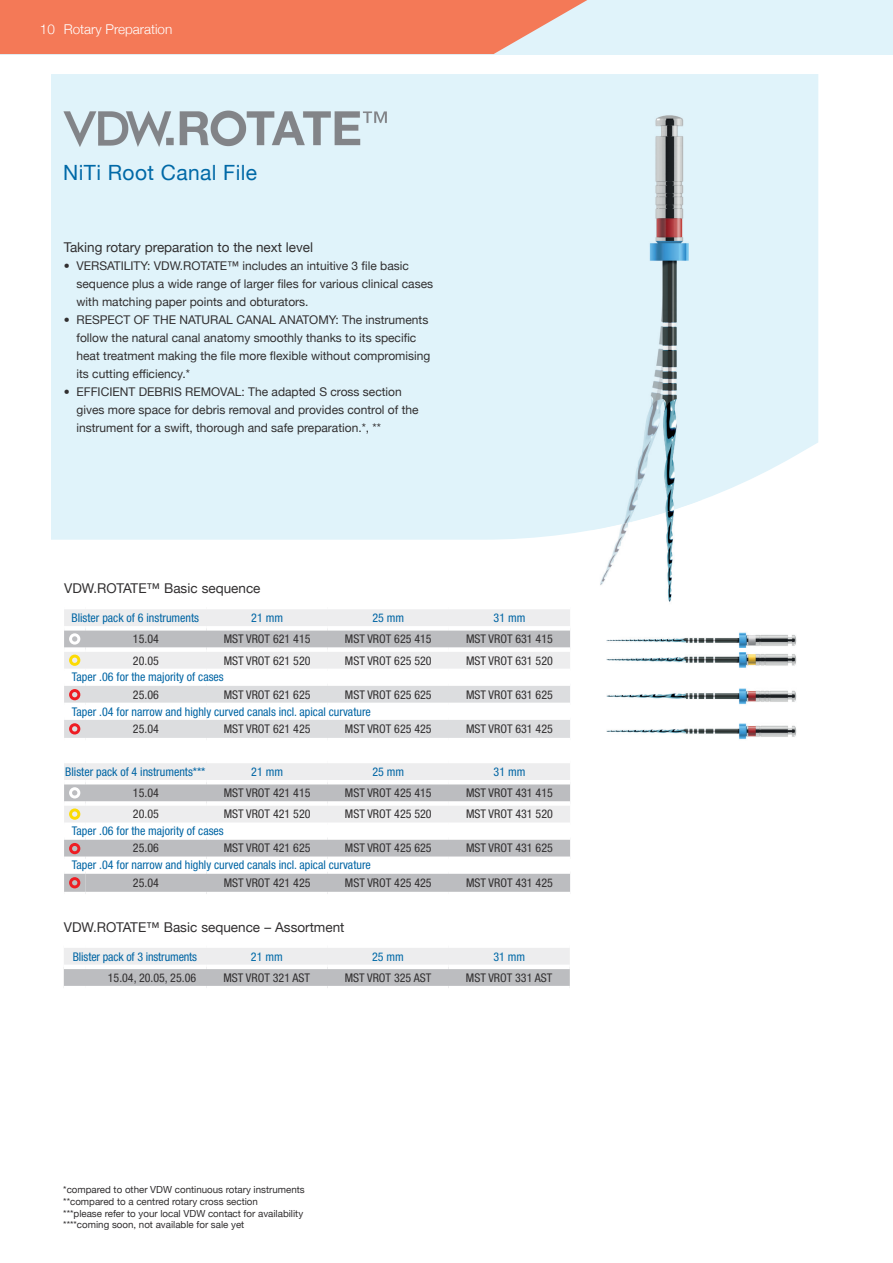
<style>
.page{position:relative;width:893px;height:1263px;background:#fff}
.page>*{position:absolute;margin:0;border:0;box-sizing:border-box;transform-origin:0 0}
.t1{font:21px "Helvetica Neue";letter-spacing:.02em;color:#0069a7}
.t2{font:13.5px "Helvetica Neue";color:#312f30}
.t3{font:300 13.5px "Helvetica Neue";color:#fff}
.t4{font:12px/18px "Helvetica Neue";color:#312f30}
.t5{font:condensed 12px "Helvetica Neue LT Pro";color:#312f30}
.t6{font:condensed 12px "Helvetica Neue LT Pro";color:#0065a4}
.t7{font:condensed 12px "Helvetica Neue LT Pro";color:#0069a7}
.t8{font:9.75px/11.7px "Helvetica Neue";color:#312f30}
.s1{font-weight:300}
</style>
<div class="page">
<div style="left:0;top:0;width:893px;height:54px;background:#e0f3fa"></div>
<svg style="left:0;top:0;width:587px;height:54px;background:#f28263"></svg>
<div style="left:51px;top:74px;width:767px;height:466px;background:#e0f3fa"></div>
<img style="left:56px;top:109px;width:338px;height:39px">
<svg style="left:64px;top:948px;width:506px;height:38px;background:#d4d4d6"></svg>
<div style="left:64px;top:964px;width:21px;height:5px;background:#fff"></div>
<div style="left:85px;top:964px;width:121px;height:5px;background:#fff"></div>
<div style="left:206px;top:964px;width:121px;height:5px;background:#fff"></div>
<div style="left:327px;top:964px;width:122px;height:5px;background:#fff"></div>
<div style="left:449px;top:964px;width:121px;height:5px;background:#fff"></div>
<svg style="left:64px;top:609px;width:506px;height:60px"></svg>
<svg style="left:64px;top:685px;width:506px;height:53px"></svg>
<svg style="left:64px;top:763px;width:506px;height:131px"></svg>
<img style="left:701px;top:632px;width:96px;height:16px">
<img style="left:606px;top:638px;width:95px;height:5px">
<img style="left:606px;top:652px;width:191px;height:16px">
<img style="left:606px;top:723px;width:191px;height:17px">
<img style="left:606px;top:688px;width:191px;height:17px">
<img style="left:592px;top:530px;width:46px;height:55px">
<div style="left:592px;top:109px;width:46px;height:421px;background:#e0f3fa"></div>
<img style="left:700px;top:500px;width:2px;height:40px">
<img style="left:670px;top:93px;width:32px;height:407px">
<img style="left:638px;top:93px;width:32px;height:16px">
<img style="left:638px;top:520px;width:62px;height:82px">
<img style="left:638px;top:109px;width:62px;height:411px">
<p class="t3" style="left:40px;top:18px;width:134px">10 Rotary Preparation</p>
<h1 class="t1" style="left:63px;top:157px;width:195px">NiTi Root Canal File</h1>
<p class="t2" style="left:64px;top:237px;width:251px">Taking rotary preparation to the next level</p>
<p class="t4" style="left:77px;top:257px;width:358px;text-indent:-13px"><span class="s1">•</span> VERSATILITY: VDW.ROTATE™ includes an intuitive 3 file basic sequence plus a wide range of larger files for various clinical cases with matching paper points and obturators.</p>
<p class="t4" style="left:77px;top:311px;width:355px;text-indent:-13px"><span class="s1">•</span> RESPECT OF THE NATURAL CANAL ANATOMY: The instruments follow the natural canal anatomy smoothly thanks to its specific heat treatment making the file more flexible without compromising its cutting efficiency.*</p>
<p class="t4" style="left:77px;top:383px;width:344px;text-indent:-13px"><span class="s1">•</span> EFFICIENT DEBRIS REMOVAL: The adapted S cross section gives more space for debris removal and provides control of the instrument for a swift, thorough and safe preparation.*, **</p>
<p class="t2" style="left:64px;top:578px;width:198px">VDW.ROTATE™ Basic sequence</p>
<p class="t6" style="left:71px;top:611px;width:129px">Blister pack of 6 instruments</p>
<p class="t6" style="left:251px;top:611px;width:33px">21 mm</p>
<p class="t6" style="left:372px;top:611px;width:33px">25 mm</p>
<p class="t6" style="left:494px;top:611px;width:33px">31 mm</p>
<p class="t5" style="left:133px;top:632px;width:27px">15.04</p>
<p class="t5" style="left:224px;top:632px;width:88px">MST VROT 621 415</p>
<p class="t5" style="left:345px;top:632px;width:88px">MST VROT 625 415</p>
<p class="t5" style="left:466px;top:632px;width:88px">MST VROT 631 415</p>
<p class="t5" style="left:133px;top:653px;width:27px">20.05</p>
<p class="t5" style="left:224px;top:653px;width:88px">MST VROT 621 520</p>
<p class="t5" style="left:345px;top:653px;width:88px">MST VROT 625 520</p>
<p class="t5" style="left:466px;top:653px;width:88px">MST VROT 631 520</p>
<p class="t5" style="left:133px;top:687px;width:27px">25.06</p>
<p class="t5" style="left:224px;top:687px;width:88px">MST VROT 621 625</p>
<p class="t5" style="left:345px;top:687px;width:88px">MST VROT 625 625</p>
<p class="t5" style="left:466px;top:687px;width:88px">MST VROT 631 625</p>
<p class="t5" style="left:133px;top:722px;width:27px">25.04</p>
<p class="t5" style="left:224px;top:722px;width:88px">MST VROT 621 425</p>
<p class="t5" style="left:345px;top:722px;width:88px">MST VROT 625 425</p>
<p class="t5" style="left:466px;top:722px;width:88px">MST VROT 631 425</p>
<p class="t6" style="left:65px;top:765px;width:142px">Blister pack of 4 instruments***</p>
<p class="t6" style="left:251px;top:765px;width:33px">21 mm</p>
<p class="t6" style="left:372px;top:765px;width:33px">25 mm</p>
<p class="t6" style="left:494px;top:765px;width:33px">31 mm</p>
<p class="t5" style="left:133px;top:786px;width:27px">15.04</p>
<p class="t5" style="left:224px;top:786px;width:88px">MST VROT 421 415</p>
<p class="t5" style="left:345px;top:786px;width:88px">MST VROT 425 415</p>
<p class="t5" style="left:466px;top:786px;width:88px">MST VROT 431 415</p>
<p class="t5" style="left:133px;top:807px;width:27px">20.05</p>
<p class="t5" style="left:224px;top:807px;width:88px">MST VROT 421 520</p>
<p class="t5" style="left:345px;top:807px;width:88px">MST VROT 425 520</p>
<p class="t5" style="left:466px;top:807px;width:88px">MST VROT 431 520</p>
<p class="t5" style="left:133px;top:841px;width:27px">25.06</p>
<p class="t5" style="left:224px;top:841px;width:88px">MST VROT 421 625</p>
<p class="t5" style="left:345px;top:841px;width:88px">MST VROT 425 625</p>
<p class="t5" style="left:466px;top:841px;width:88px">MST VROT 431 625</p>
<p class="t5" style="left:133px;top:876px;width:27px">25.04</p>
<p class="t5" style="left:224px;top:876px;width:88px">MST VROT 421 425</p>
<p class="t5" style="left:345px;top:876px;width:88px">MST VROT 425 425</p>
<p class="t5" style="left:466px;top:876px;width:88px">MST VROT 431 425</p>
<p class="t6" style="left:72px;top:670px;width:153px">Taper .06 for the majority of cases</p>
<p class="t6" style="left:72px;top:704px;width:301px">Taper .04 for narrow and highly curved canals incl. apical curvature</p>
<p class="t6" style="left:72px;top:824px;width:153px">Taper .06 for the majority of cases</p>
<p class="t6" style="left:72px;top:858px;width:301px">Taper .04 for narrow and highly curved canals incl. apical curvature</p>
<p class="t2" style="left:64px;top:917px;width:282px">VDW.ROTATE™ Basic sequence – Assortment</p>
<p class="t6" style="left:73px;top:949px;width:126px">Blister pack of 3 instruments</p>
<p class="t7" style="left:251px;top:949px;width:33px">21 mm</p>
<p class="t7" style="left:372px;top:949px;width:33px">25 mm</p>
<p class="t7" style="left:493px;top:949px;width:33px">31 mm</p>
<p class="t5" style="left:108px;top:970px;width:90px">15.04, 20.05, 25.06</p>
<p class="t5" style="left:224px;top:970px;width:88px">MST VROT 321 AST</p>
<p class="t5" style="left:345px;top:970px;width:88px">MST VROT 325 AST</p>
<p class="t5" style="left:466px;top:970px;width:88px">MST VROT 331 AST</p>
<p class="t8" style="left:63px;top:1184px;width:243px">*compared to other VDW continuous rotary instruments **compared to a centred rotary cross section<br>***please refer to your local VDW contact for availability ****coming soon, not available for sale yet</p>
</div>
